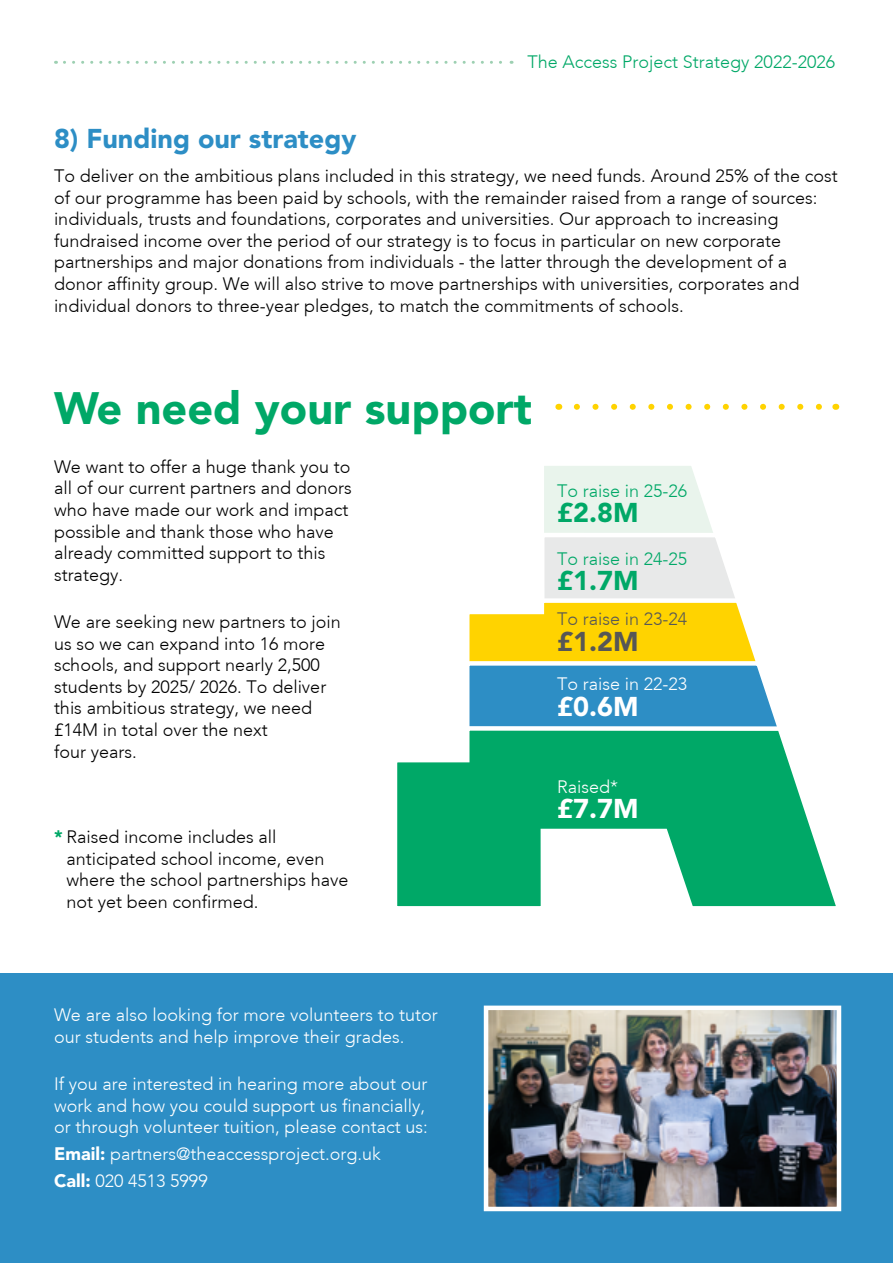
<style>
.page{position:relative;width:893px;height:1263px;background:#fff}
.page>*{position:absolute;margin:0;border:0;box-sizing:border-box;transform-origin:0 0}
.t1{font:900 45px "Avenir LT Std";color:#00a867}
.t2{font:900 27px "Avenir LT Std";color:#2d8ec5}
.t3{font:900 27px "Avenir LT Std";color:#00a867}
.t4{font:900 27px "Avenir LT Std";color:#fff}
.t5{font:900 27px "Avenir LT Std";color:#575756}
.t6{font:300 18px/21.6px "Avenir";color:#000}
.t7{font:300 18px/21.6px "Avenir";color:#fff}
.t8{font:300 18px "Avenir";color:#00a867}
.t9{font:300 18px "Avenir";color:#575756}
.s1{font-family:"Avenir LT Std";font-weight:900;color:#00a867}
.s2{font-family:"Avenir LT Std";font-weight:900}
</style>
<div class="page">
<svg style="left:64px;top:61px;width:448px;height:3px"></svg>
<div style="left:544px;top:466px;width:168px;height:63px;background:#e9f4ec"></div>
<svg style="left:544px;top:529px;width:190px;height:66px;background:#eaeceb"></svg>
<svg style="left:469px;top:595px;width:286px;height:63px"></svg>
<svg style="left:577px;top:404px;width:245px;height:6px"></svg>
<svg style="left:469px;top:658px;width:307px;height:65px;background:#4b9cc2"></svg>
<div style="left:0;top:974px;width:893px;height:289px;background:#2d8ec5"></div>
<svg style="left:397px;top:723px;width:439px;height:184px"></svg>
<img style="left:489px;top:1010px;width:347px;height:196px">
<div style="left:484px;top:1005px;width:357px;height:206px;border:4px solid #fff"></div>
<h2 class="t2" style="left:54px;top:122px;width:304px">8) Funding our strategy</h2>
<p class="t8" style="left:527px;top:51px;width:309px">The Access Project Strategy 2022-2026</p>
<p class="t6" style="left:54px;top:165px;width:785px">To deliver on the ambitious plans included in this strategy, we need funds. Around 25% of the cost of our programme has been paid by schools, with the remainder raised from a range of sources: individuals, trusts and foundations, corporates and universities. Our approach to increasing fundraised income over the period of our strategy is to focus in particular on new corporate partnerships and major donations from individuals - the latter through the development of a donor affinity group. We will also strive to move partnerships with universities, corporates and individual donors to three-year pledges, to match the commitments of schools.</p>
<h1 class="t1" style="left:54px;top:381px;width:480px">We need your support</h1>
<p class="t6" style="left:54px;top:456px;width:299px">We want to offer a huge thank you to all of our current partners and donors who have made our work and impact possible and thank those who have already committed support to this strategy.</p>
<p class="t6" style="left:54px;top:611px;width:288px">We are seeking new partners to join us so we can expand into 16 more schools, and support nearly 2,500 students by 2025/ 2026. To deliver this ambitious strategy, we need £14M in total over the next<br>four years.</p>
<p class="t6" style="left:66px;top:826px;width:284px;text-indent:-12px"><span class="s1">*</span> Raised income includes all anticipated school income, even where the school partnerships have not yet been confirmed.</p>
<p class="t8" style="left:557px;top:480px;width:132px">To raise in 25-26</p>
<h2 class="t3" style="left:557px;top:496px;width:83px">£2.8M</h2>
<p class="t8" style="left:557px;top:548px;width:132px">To raise in 24-25</p>
<h2 class="t3" style="left:557px;top:564px;width:83px">£1.7M</h2>
<p class="t9" style="left:557px;top:608px;width:132px">To raise in 23-24</p>
<h2 class="t5" style="left:557px;top:625px;width:83px">£1.2M</h2>
<p class="t7" style="left:557px;top:673px;width:132px">To raise in 22-23</p>
<h2 class="t4" style="left:557px;top:690px;width:83px">£0.6M</h2>
<p class="t7" style="left:557px;top:776px;width:63px">Raised*</p>
<h2 class="t4" style="left:557px;top:792px;width:83px">£7.7M</h2>
<p class="t7" style="left:54px;top:1004px;width:385px">We are also looking for more volunteers to tutor our students and help improve their grades.</p>
<p class="t7" style="left:54px;top:1073px;width:375px">If you are interested in hearing more about our work and how you could support us financially, or through volunteer tuition, please contact us:</p>
<p class="t7" style="left:54px;top:1141px;width:328px;line-height:27px"><span class="s2">Email:</span> partners@theaccessproject.org.uk<br><span class="s2">Call:</span> 020 4513 5999</p>
</div>
